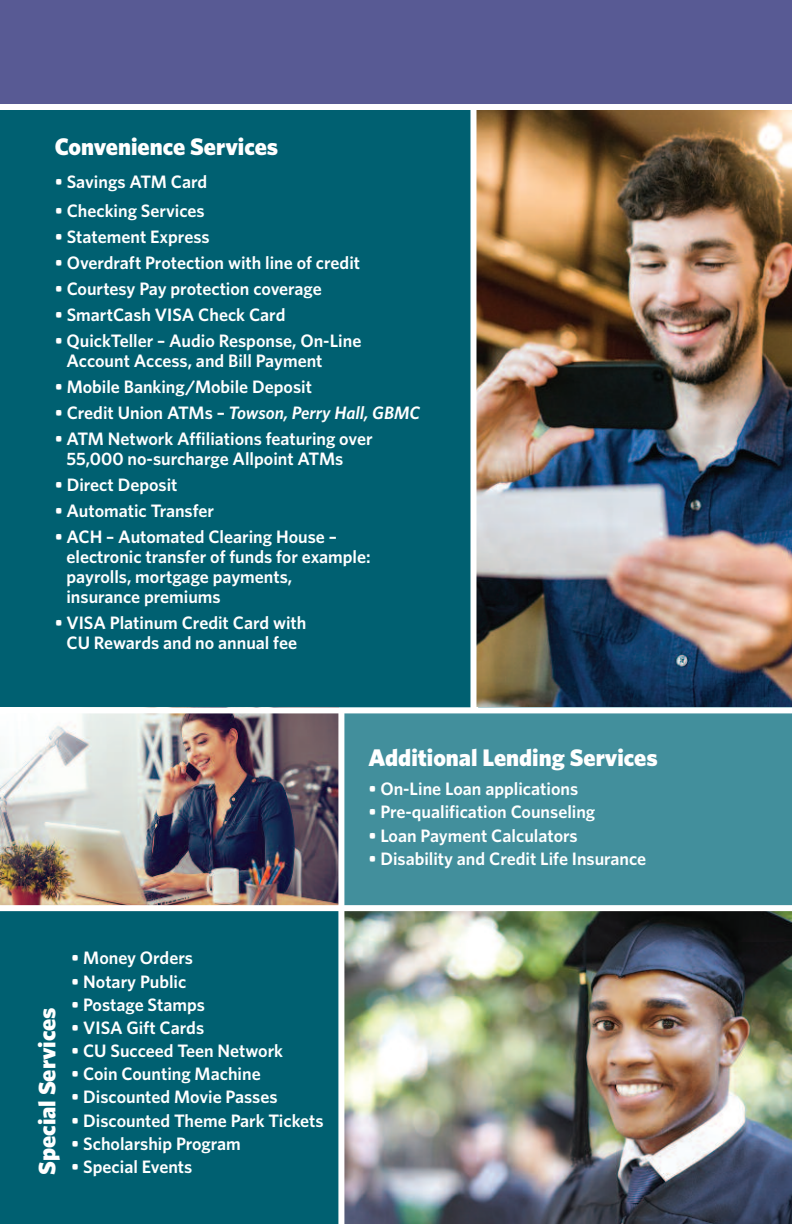
<style>
.page{position:relative;width:792px;height:1224px;background:#fff}
.page>*{position:absolute;margin:0;border:0;box-sizing:border-box;transform-origin:0 0}
.t1{font:900 24px "Whitney";color:#fff}
.t2{font:900 22px "Univers";letter-spacing:-.025em;color:#fff}
.t3{font:600 18px/20px "Whitney";color:#fff}
.t4{font:italic 600 18px "Whitney";color:#fff}
.s1{font-style:normal}
</style>
<div class="page">
<img style="left:344px;top:911px;width:448px;height:313px">
<div style="left:0;top:0;width:792px;height:109px;background:#585a94"></div>
<div style="left:0;top:108px;width:488px;height:601px;background:#006071"></div>
<div style="left:0;top:895px;width:342px;height:329px;background:#006071"></div>
<div style="left:0;top:708px;width:792px;height:198px;background:#428f9c"></div>
<img style="left:0;top:713px;width:338px;height:192px">
<div style="left:0;top:905px;width:792px;height:6px;background:#fff"></div>
<img style="left:476px;top:110px;width:316px;height:597px">
<div style="left:0;top:104px;width:792px;height:6px;background:#fff"></div>
<div style="left:338px;top:710px;width:6px;height:514px;background:#fff"></div>
<div style="left:470px;top:110px;width:6px;height:600px;background:#fff"></div>
<div style="left:0;top:707px;width:792px;height:6px;background:#fff"></div>
<h1 class="t1" style="left:55px;top:133px;width:225px">Convenience Services</h1>
<p class="t3" style="left:55px;top:172px;width:154px">• Savings ATM Card</p>
<p class="t3" style="left:55px;top:201px;width:152px">• Checking Services</p>
<p class="t3" style="left:55px;top:227px;width:156px">• Statement Express</p>
<p class="t3" style="left:55px;top:253px;width:307px">• Overdraft Protection with line of credit</p>
<p class="t3" style="left:55px;top:279px;width:269px">• Courtesy Pay protection coverage</p>
<p class="t3" style="left:55px;top:305px;width:232px">• SmartCash VISA Check Card</p>
<p class="t3" style="left:66px;top:331px;width:296px;text-indent:-12px">• QuickTeller – Audio Response, On-Line<br>Account Access, and Bill Payment</p>
<p class="t3" style="left:55px;top:377px;width:259px">• Mobile Banking/Mobile Deposit</p>
<p class="t4" style="left:55px;top:402px;width:367px"><span class="s1">• Credit Union ATMs –</span> Towson, Perry Hall, GBMC</p>
<p class="t3" style="left:66px;top:429px;width:308px;text-indent:-12px">• ATM Network Affiliations featuring over<br>55,000 no-surcharge Allpoint ATMs</p>
<p class="t3" style="left:55px;top:475px;width:124px">• Direct Deposit</p>
<p class="t3" style="left:55px;top:501px;width:161px">• Automatic Transfer</p>
<p class="t3" style="left:66px;top:527px;width:306px;text-indent:-12px">• ACH – Automated Clearing House – electronic transfer of funds for example: payrolls, mortgage payments,<br>insurance premiums</p>
<p class="t3" style="left:55px;top:613px;width:253px;text-align:center">• VISA Platinum Credit Card with<br>CU Rewards and no annual fee</p>
<h1 class="t1" style="left:368px;top:744px;width:291px">Additional Lending Services</h1>
<p class="t3" style="left:368px;top:779px;width:211px">• On-Line Loan applications</p>
<p class="t3" style="left:368px;top:802px;width:228px">• Pre-qualification Counseling</p>
<p class="t3" style="left:368px;top:825px;width:211px">• Loan Payment Calculators</p>
<p class="t3" style="left:368px;top:849px;width:279px">• Disability and Credit Life Insurance</p>
<p class="t2" style="left:339px;top:847px;width:247px">Convenience Services</p>
<h1 class="t1" style="left:33px;top:1175px;width:169px;rotate:-90deg">Special Services</h1>
<p class="t3" style="left:71px;top:948px;width:123px">• Money Orders</p>
<p class="t3" style="left:71px;top:971px;width:117px">• Notary Public</p>
<p class="t3" style="left:71px;top:995px;width:135px">• Postage Stamps</p>
<p class="t3" style="left:71px;top:1018px;width:134px">• VISA Gift Cards</p>
<p class="t3" style="left:71px;top:1041px;width:213px">• CU Succeed Teen Network</p>
<p class="t3" style="left:71px;top:1064px;width:191px">• Coin Counting Machine</p>
<p class="t3" style="left:71px;top:1087px;width:208px">• Discounted Movie Passes</p>
<p class="t3" style="left:71px;top:1110px;width:254px">• Discounted Theme Park Tickets</p>
<p class="t3" style="left:71px;top:1134px;width:171px">• Scholarship Program</p>
<p class="t3" style="left:71px;top:1157px;width:123px">• Special Events</p>
</div>
